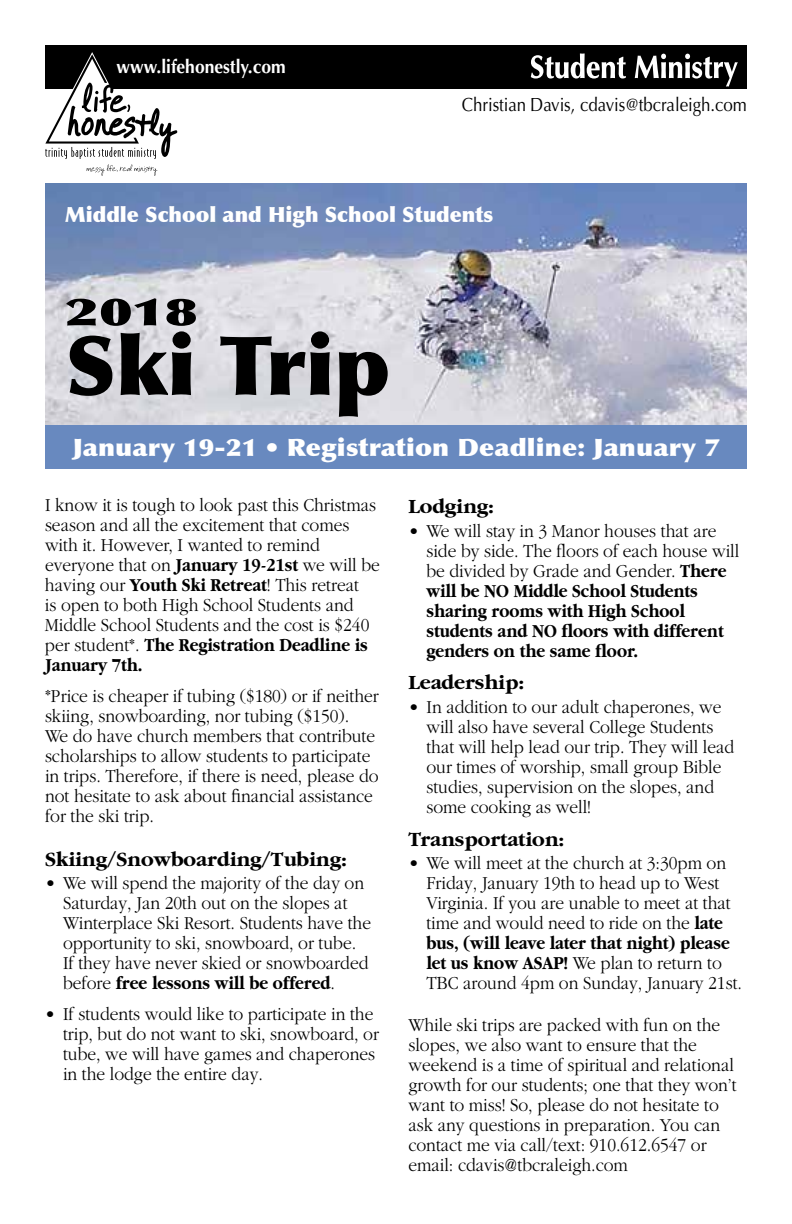
<style>
.page{position:relative;width:792px;height:1224px;background:#fff}
.page>*{position:absolute;margin:0;border:0;box-sizing:border-box;transform-origin:0 0}
.t1{font:900 82px "Optima";color:#000;scale:1.05 1}
.t2{font:900 38px "Optima";color:#000;scale:1.5 1}
.t3{font:900 24px "Optima";letter-spacing:.005em;color:#fff;scale:1.1 1}
.t4{font:700 21px "Garamond";color:#000}
.t5{font:900 21px "Optima";color:#fff}
.t6{font:300 19px/20px "Garamond";color:#000;scale:.92 1}
.t7{font:700 19px/20px "Garamond";color:#000;scale:.88 1}
.t8{font:19px "Optima";letter-spacing:-.005em;color:#000;scale:.89 1}
.t9{font:700 19px "Optima";color:#fff;scale:.92 1}
.s1{font-weight:700}
.s2{font-weight:300}
</style>
<div class="page">
<div style="left:45px;top:45px;width:702px;height:43px;background:#000"></div>
<svg style="left:531px;top:53px;width:95px;height:26px"></svg>
<svg style="left:635px;top:54px;width:103px;height:33px"></svg>
<img style="left:45px;top:184px;width:702px;height:241px">
<svg style="left:45px;top:52px;width:132px;height:124px"></svg>
<div style="left:45px;top:425px;width:702px;height:43px;background:#6889bf"></div>
<p class="t9" style="left:117px;top:56px;width:185px">www.lifehonestly.com</p>
<p class="t8" style="left:462px;top:94px;width:322px">Christian Davis, cdavis@tbcraleigh.com</p>
<p class="t5" style="left:65px;top:202px;width:430px">Middle School and High School Students</p>
<h2 class="t2" style="left:65px;top:289px;width:90px">2018</h2>
<h1 class="t1" style="left:65px;top:316px;width:311px">Ski Trip</h1>
<p class="t3" style="left:72px;top:433px;width:590px">January 19-21 • Registration Deadline: January 7</p>
<p class="t6" style="left:45px;top:495px;width:366px">I know it is tough to look past this Christmas season and all the excitement that comes with it. However, I wanted to remind everyone that on <span class="s1">January 19-21st</span> we will be having our <span class="s1">Youth Ski Retreat</span>! This retreat<br>is open to both High School Students and Middle School Students and the cost is $240 per student*. <span class="s1">The Registration Deadline is January 7th.</span></p>
<p class="t6" style="left:45px;top:686px;width:364px">*Price is cheaper if tubing ($180) or if neither skiing, snowboarding, nor tubing ($150).<br>We do have church members that contribute scholarships to allow students to participate in trips. Therefore, if there is need, please do not hesitate to ask about financial assistance for the ski trip.</p>
<p class="t4" style="left:45px;top:847px;width:304px">Skiing/Snowboarding/Tubing:</p>
<p class="t6" style="left:63px;top:873px;width:336px;text-indent:-18px">• We will spend the majority of the day on Saturday, Jan 20th out on the slopes at Winterplace Ski Resort. Students have the opportunity to ski, snowboard, or tube.<br>If they have never skied or snowboarded before <span class="s1">free lessons will be offered</span>.</p>
<p class="t6" style="left:63px;top:1004px;width:345px;text-indent:-18px">• If students would like to participate in the trip, but do not want to ski, snowboard, or tube, we will have games and chaperones in the lodge the entire day.</p>
<p class="t4" style="left:408px;top:495px;width:87px">Lodging:</p>
<p class="t7" style="left:426px;top:520px;width:357px;text-indent:-18px"><span class="s2">• We will stay in 3 Manor houses that are side by side. The floors of each house will be divided by Grade and Gender.</span> There will be NO Middle School Students sharing rooms with High School students and NO floors with different genders on the same floor.</p>
<p class="t4" style="left:408px;top:671px;width:117px">Leadership:</p>
<p class="t6" style="left:426px;top:697px;width:336px;text-indent:-18px">• In addition to our adult chaperones, we will also have several College Students that will help lead our trip. They will lead our times of worship, small group Bible studies, supervision on the slopes, and some cooking as well!</p>
<p class="t4" style="left:408px;top:827px;width:158px">Transportation:</p>
<p class="t6" style="left:426px;top:854px;width:345px;text-indent:-18px">• We will meet at the church at 3:30pm on Friday, January 19th to head up to West Virginia. If you are unable to meet at that time and would need to ride on the <span class="s1">late bus, (will leave later that night) please let us know ASAP!</span> We plan to return to TBC around 4pm on Sunday, January 21st.</p>
<p class="t6" style="left:408px;top:1015px;width:358px">While ski trips are packed with fun on the slopes, we also want to ensure that the weekend is a time of spiritual and relational growth for our students; one that they won’t want to miss! So, please do not hesitate to ask any questions in preparation. You can contact me via call/text: 910.612.6547 or email: cdavis@tbcraleigh.com</p>
</div>
